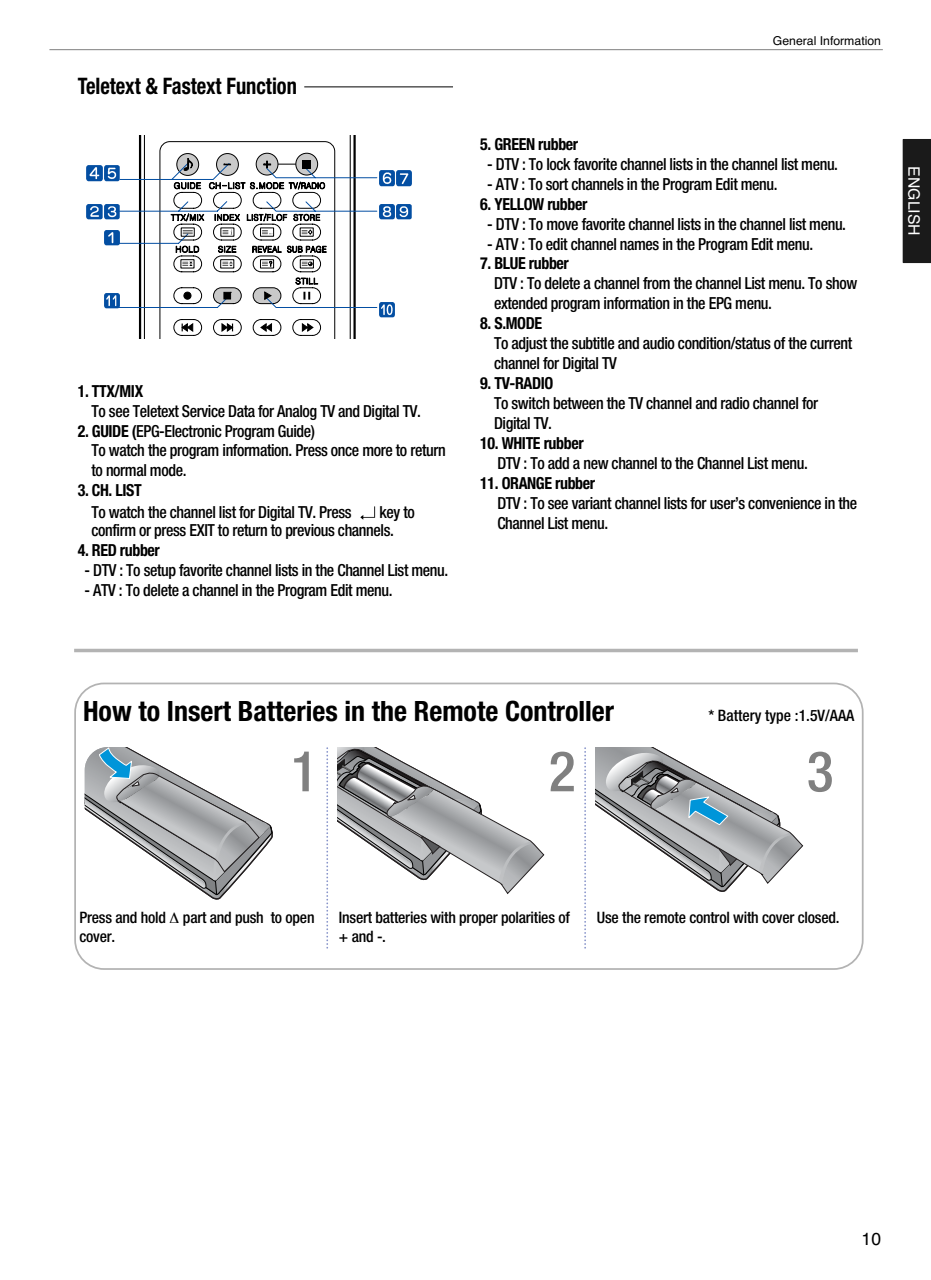
<style>
.page{position:relative;width:931px;height:1280px;background:#fff}
.page>*{position:absolute;margin:0;border:0;box-sizing:border-box;transform-origin:0 0}
.t1{font:500 condensed 56px "Helvetica Neue";color:#808080}
.t2{font:700 condensed 28px "Helvetica Neue";color:#000}
.t3{font:700 condensed 22.75px "Helvetica Neue";color:#000;scale:.9 1}
.t4{font:17.5px "Helvetica";color:#000}
.t5{font:500 condensed 16.62px/19.9px "Helvetica Neue";letter-spacing:-.025em;color:#000;scale:.96 1}
.t6{font:700 condensed 16.62px "Helvetica Neue";letter-spacing:-.025em;color:#000;scale:.96 1}
.t7{font:500 condensed 15.75px/18.9px "Helvetica Neue";letter-spacing:-.015em;color:#000}
.t8{font:15.75px "Helvetica";color:#fff}
.t9{font:italic 12.25px "Helvetica";color:#000}
.s1{font-weight:700}
</style>
<div class="page">
<hr style="left:49px;top:49px;width:834px;height:1px;background:#808080">
<div style="left:903px;top:139px;width:28px;height:124px;background:#1a1a1a"></div>
<svg style="left:74px;top:648px;width:784px;height:4px;background:#c1c1c1"></svg>
<img style="left:360px;top:506px;width:16px;height:14px">
<svg style="left:121px;top:135px;width:257px;height:204px"></svg>
<img style="left:86px;top:165px;width:35px;height:17px">
<img style="left:104px;top:230px;width:17px;height:16px">
<img style="left:86px;top:204px;width:35px;height:16px">
<img style="left:104px;top:293px;width:17px;height:16px">
<img style="left:379px;top:170px;width:33px;height:17px">
<img style="left:379px;top:204px;width:33px;height:16px">
<img style="left:379px;top:302px;width:16px;height:16px">
<hr style="left:304px;top:87px;width:149px;height:1px;background:#000">
<svg style="left:326px;top:748px;width:2px;height:201px"></svg>
<svg style="left:584px;top:748px;width:2px;height:201px"></svg>
<svg style="left:85px;top:747px;width:188px;height:153px"></svg>
<svg style="left:337px;top:747px;width:208px;height:147px"></svg>
<svg style="left:595px;top:747px;width:209px;height:145px"></svg>
<div style="left:74px;top:682px;width:790px;height:287px;border:2px solid #b3b3b3;border-radius:29px"></div>
<h3 class="t3" style="left:78px;top:78px;width:245px">Teletext &amp; Fastext Function</h3>
<p class="t6" style="left:78px;top:385px;width:70px">1. TTX/MIX</p>
<p class="t5" style="left:92px;top:402px;width:345px">To see Teletext Service Data for Analog TV and Digital TV.</p>
<p class="t5" style="left:92px;top:422px;width:370px;text-indent:-14px"><span class="s1">2. GUIDE (</span>EPG-Electronic Program Guide)<br>To watch the program information. Press once more to return to normal mode.</p>
<p class="t6" style="left:78px;top:484px;width:68px">3. CH. LIST</p>
<p class="t5" style="left:92px;top:503px;width:272px">To watch the channel list for Digital TV. Press</p>
<p class="t5" style="left:92px;top:504px;width:338px;line-height:18.6px;text-indent:288px">key to confirm or press EXIT to return to previous channels.</p>
<p class="t6" style="left:78px;top:544px;width:87px">4. RED rubber</p>
<p class="t5" style="left:85px;top:561px;width:380px">- DTV : To setup favorite channel lists in the Channel List menu.</p>
<p class="t5" style="left:85px;top:581px;width:322px">- ATV : To delete a channel in the Program Edit menu.</p>
<p class="t9" style="left:773px;top:37px;width:110px">General Information</p>
<p class="t6" style="left:480px;top:138px;width:104px">5. GREEN rubber</p>
<p class="t5" style="left:487px;top:155px;width:367px">- DTV : To lock favorite channel lists in the channel list menu.</p>
<p class="t5" style="left:487px;top:175px;width:304px">- ATV : To sort channels in the Program Edit menu.</p>
<p class="t6" style="left:480px;top:198px;width:113px">6. YELLOW rubber</p>
<p class="t5" style="left:487px;top:215px;width:375px">- DTV : To move favorite channel lists in the channel list menu.</p>
<p class="t5" style="left:487px;top:235px;width:341px">- ATV : To edit channel names in the Program Edit menu.</p>
<p class="t6" style="left:480px;top:257px;width:94px">7. BLUE rubber</p>
<p class="t5" style="left:494px;top:275px;width:380px">DTV : To delete a channel from the channel List menu. To show extended program information in the EPG menu.</p>
<p class="t6" style="left:480px;top:317px;width:66px">8. S.MODE</p>
<p class="t5" style="left:494px;top:335px;width:375px">To adjust the subtitle and audio condition/status of the current channel for Digital TV</p>
<p class="t6" style="left:480px;top:377px;width:78px">9. TV-RADIO</p>
<p class="t5" style="left:494px;top:395px;width:339px">To switch between the TV channel and radio channel for<br>Digital TV.</p>
<p class="t6" style="left:480px;top:437px;width:109px">10. WHITE rubber</p>
<p class="t5" style="left:497px;top:454px;width:325px">DTV : To add a new channel to the Channel List menu.</p>
<p class="t6" style="left:480px;top:477px;width:121px">11. ORANGE rubber</p>
<p class="t5" style="left:497px;top:494px;width:376px">DTV : To see variant channel lists for user’s convenience in the<br>Channel List menu.</p>
<p class="t8" style="left:920px;top:166px;width:71px;rotate:90deg">ENGLISH</p>
<h2 class="t2" style="left:83px;top:701px;width:533px">How to Insert Batteries in the Remote Controller</h2>
<p class="t7" style="left:708px;top:707px;width:147px">* Battery type :1.5V/AAA</p>
<h1 class="t1" style="left:291px;top:751px;width:28px">1</h1>
<h1 class="t1" style="left:549px;top:751px;width:28px">2</h1>
<h1 class="t1" style="left:807px;top:751px;width:28px">3</h1>
<p class="t7" style="left:80px;top:909px;width:237px">Press and hold part and push to open cover.</p>
<p class="t7" style="left:339px;top:909px;width:232px">Insert batteries with proper polarities of + and -.</p>
<p class="t7" style="left:597px;top:909px;width:244px">Use the remote control with cover closed.</p>
<p class="t4" style="left:862px;top:1232px;width:21px">10</p>
</div>
